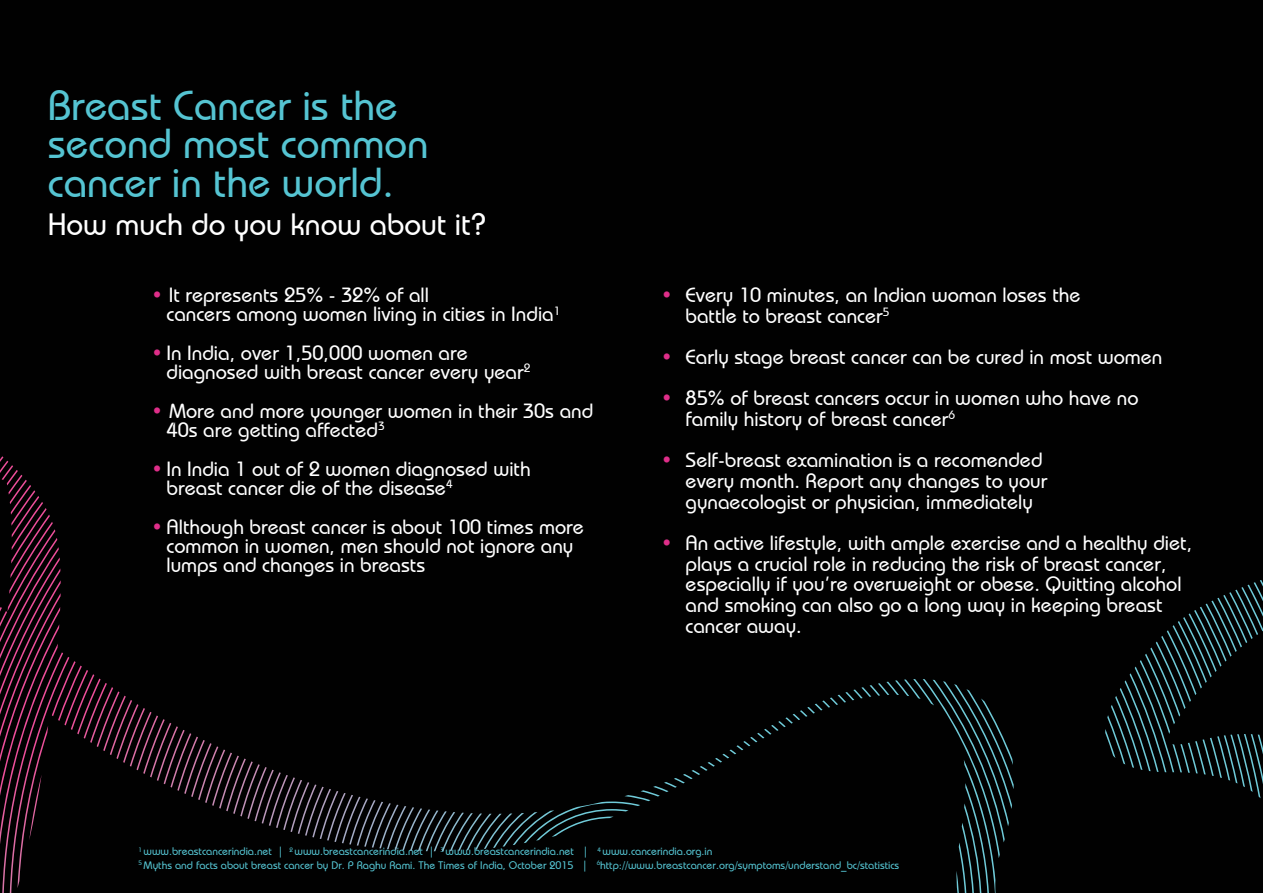
<style>
.page{position:relative;width:1263px;height:893px;background:#010101}
.page>*{position:absolute;margin:0;border:0;box-sizing:border-box;transform-origin:0 0}
.t1{font:500 41.7px/38.4px "Bauhas";color:#55c4d2}
.t2{font:500 30.75px "Bauhas";color:#fff}
.t3{font:500 20.55px/20.7px "Bauhas";color:#fff}
.t4{font:500 10.95px/13.8px "Bauhas";color:#55c4d2}
.s1{color:#df2e89}
</style>
<div class="page">
<svg style="left:0;top:456px;width:22px;height:39px"></svg>
<svg style="left:0;top:607px;width:1230px;height:174px"></svg>
<svg style="left:0;top:624px;width:1222px;height:157px"></svg>
<svg style="left:0;top:636px;width:1214px;height:208px"></svg>
<svg style="left:2px;top:641px;width:1204px;height:252px"></svg>
<svg style="left:10px;top:647px;width:1188px;height:246px"></svg>
<svg style="left:17px;top:654px;width:1173px;height:234px"></svg>
<svg style="left:29px;top:660px;width:1153px;height:180px"></svg>
<svg style="left:64px;top:667px;width:1110px;height:105px"></svg>
<svg style="left:71px;top:673px;width:1095px;height:99px"></svg>
<svg style="left:77px;top:679px;width:1081px;height:93px"></svg>
<svg style="left:84px;top:683px;width:1066px;height:88px"></svg>
<svg style="left:90px;top:687px;width:1052px;height:83px"></svg>
<svg style="left:97px;top:691px;width:1037px;height:77px"></svg>
<svg style="left:103px;top:696px;width:1022px;height:68px"></svg>
<svg style="left:110px;top:700px;width:1005px;height:58px"></svg>
<svg style="left:116px;top:704px;width:82px;height:93px"></svg>
<svg style="left:247px;top:679px;width:742px;height:214px"></svg>
<svg style="left:255px;top:680px;width:726px;height:213px"></svg>
<svg style="left:262px;top:682px;width:712px;height:211px"></svg>
<svg style="left:269px;top:683px;width:697px;height:210px"></svg>
<svg style="left:276px;top:685px;width:683px;height:208px"></svg>
<svg style="left:283px;top:687px;width:588px;height:143px"></svg>
<svg style="left:290px;top:689px;width:573px;height:143px"></svg>
<svg style="left:298px;top:692px;width:556px;height:142px"></svg>
<svg style="left:305px;top:695px;width:541px;height:141px"></svg>
<svg style="left:312px;top:697px;width:526px;height:140px"></svg>
<svg style="left:320px;top:700px;width:510px;height:139px"></svg>
<svg style="left:327px;top:704px;width:495px;height:136px"></svg>
<svg style="left:334px;top:707px;width:481px;height:135px"></svg>
<svg style="left:342px;top:710px;width:465px;height:133px"></svg>
<svg style="left:349px;top:714px;width:451px;height:130px"></svg>
<svg style="left:357px;top:717px;width:436px;height:129px"></svg>
<svg style="left:364px;top:721px;width:422px;height:126px"></svg>
<svg style="left:372px;top:725px;width:406px;height:123px"></svg>
<svg style="left:379px;top:729px;width:392px;height:119px"></svg>
<svg style="left:387px;top:733px;width:377px;height:160px"></svg>
<h1 class="t1" style="left:48px;top:86px;width:382px">Breast Cancer is the second most common cancer in the world.</h1>
<h2 class="t2" style="left:48px;top:206px;width:440px">How much do you know about it?</h2>
<p class="t3" style="left:167px;top:285px;width:395px;line-height:19.4px;text-indent:-15px"><span class="s1">•</span> It represents 25% - 32% of all<br>cancers among women living in cities in India<sup>1</sup></p>
<p class="t3" style="left:167px;top:343px;width:365px;line-height:19.4px;text-indent:-15px"><span class="s1">•</span> In India, over 1,50,000 women are diagnosed with breast cancer every year<sup>2</sup></p>
<p class="t3" style="left:167px;top:401px;width:428px;line-height:19.4px;text-indent:-15px"><span class="s1">•</span> More and more younger women in their 30s and<br>40s are getting affected<sup>3</sup></p>
<p class="t3" style="left:167px;top:459px;width:366px;line-height:19.4px;text-indent:-15px"><span class="s1">•</span> In India 1 out of 2 women diagnosed with breast cancer die of the disease<sup>4</sup></p>
<p class="t3" style="left:167px;top:516px;width:419px;line-height:19.4px;text-indent:-15px"><span class="s1">•</span> Although breast cancer is about 100 times more common in women, men should not ignore any lumps and changes in breasts</p>
<p class="t3" style="left:685px;top:284px;width:396px;text-indent:-25px"><span class="s1">•</span> Every 10 minutes, an Indian woman loses the battle to breast cancer<sup>5</sup></p>
<p class="t3" style="left:661px;top:346px;width:503px"><span class="s1">•</span> Early stage breast cancer can be cured in most women</p>
<p class="t3" style="left:685px;top:388px;width:454px;text-indent:-25px"><span class="s1">•</span> 85% of breast cancers occur in women who have no family history of breast cancer<sup>6</sup></p>
<p class="t3" style="left:685px;top:450px;width:363px;text-indent:-25px"><span class="s1">•</span> Self-breast examination is a recomended every month. Report any changes to your gynaecologist or physician, immediately</p>
<p class="t3" style="left:685px;top:532px;width:508px;text-indent:-25px"><span class="s1">•</span> An active lifestyle, with ample exercise and a healthy diet, plays a crucial role in reducing the risk of breast cancer, especially if you’re overweight or obese. Quitting alcohol and smoking can also go a long way in keeping breast cancer away.</p>
<p class="t4" style="left:138px;top:844px;width:762px"><sup>1</sup> www.breastcancerindia.net | <sup>2</sup> www.breastcancerindia.net | <sup>3</sup> www.breastcancerindia.net | <sup>4</sup> www.cancerindia.org.in<br><sup>5</sup> Myths and facts about breast cancer by Dr. P Raghu Rami. The Times of India, October 2015 | <sup>6</sup>http://www.breastcancer.org/symptoms/understand_bc/statistics</p>
</div>
